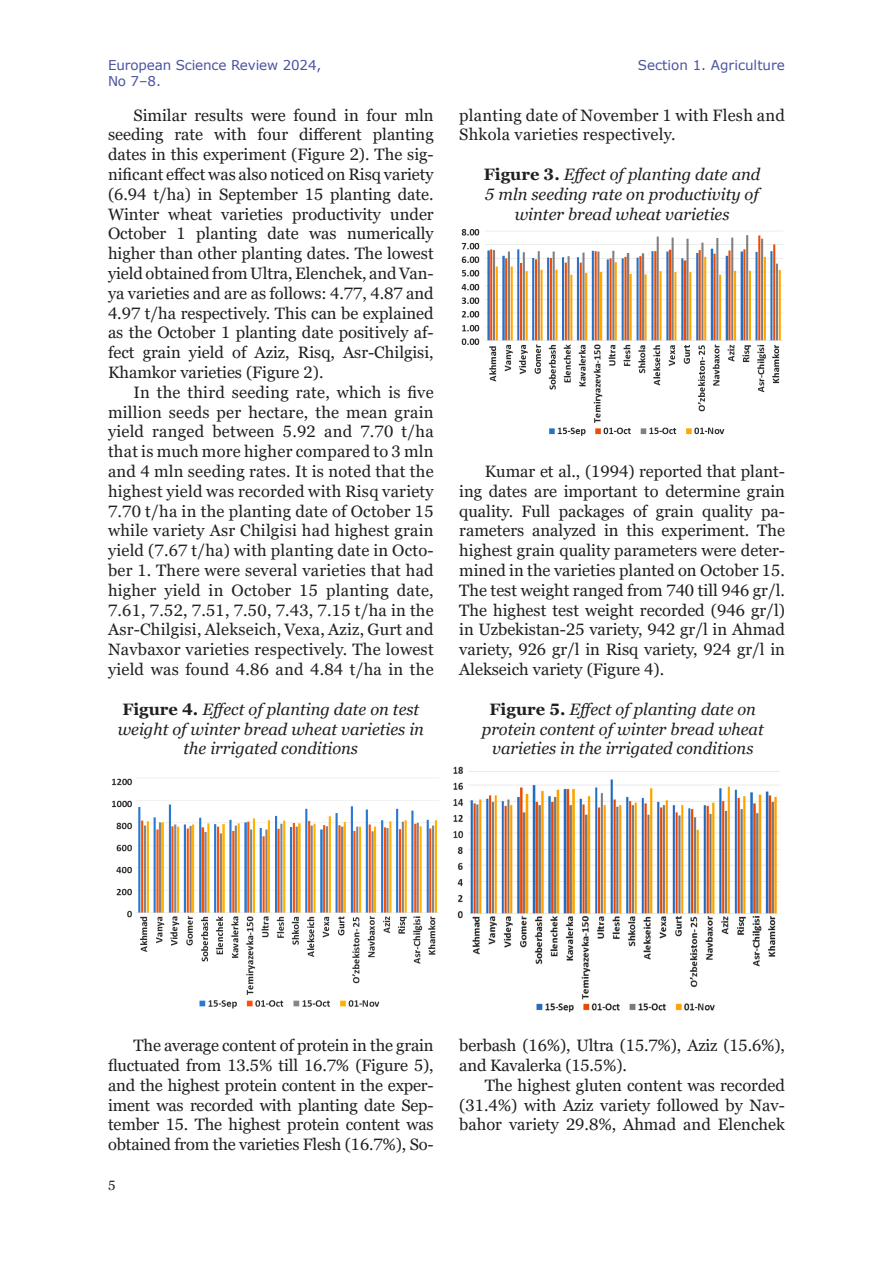
<style>
.page{position:relative;width:893px;height:1263px;background:#fff}
.page>*{position:absolute;margin:0;border:0;box-sizing:border-box;transform-origin:0 0}
.t1{font:16.5px/19.8px "Georgia Pro";color:#231f20;text-align:justify}
.t2{font:italic 16.5px/19.8px "Georgia Pro";color:#231f20;text-align:center}
.t3{font:13.5px/16.2px "Verdana";letter-spacing:-.01em;color:#4953a0}
.t4{font:13.5px "Georgia Pro";color:#231f20}
.s1{font-weight:700;font-style:normal}
</style>
<div class="page">
<img style="left:461px;top:229px;width:322px;height:207px">
<img style="left:111px;top:778px;width:328px;height:231px">
<img style="left:453px;top:767px;width:326px;height:244px">
<p class="t3" style="left:108px;top:57px;width:215px">European Science Review 2024,<br>No 7–8.</p>
<p class="t3" style="left:638px;top:57px;width:149px">Section 1. Agriculture</p>
<p class="t1" style="left:108px;top:106px;width:327px;text-indent:26px">Similar results were found in four mln seeding rate with four different planting dates in this experiment (Figure 2). The sig&shy;nificant effect was also noticed on Risq variety (6.94 t/ha) in September 15 planting date.<br>Winter wheat varieties productivity under October 1 planting date was numerically higher than other planting dates. The lowest yield obtained from Ultra, Elenchek, and Van&shy;ya varieties and are as follows: 4.77, 4.87 and 4.97 t/ha respectively. This can be explained as the October 1 planting date positively af&shy;fect grain yield of Aziz, Risq, Asr-Chilgisi, Khamkor varieties (Figure 2).</p>
<p class="t1" style="left:108px;top:383px;width:327px;text-indent:26px">In the third seeding rate, which is five million seeds per hectare, the mean grain yield ranged between 5.92 and 7.70 t/ha that is much more higher compared to 3 mln and 4 mln seeding rates. It is noted that the highest yield was recorded with Risq variety 7.70 t/ha in the planting date of October 15 while variety Asr Chilgisi had highest grain yield (7.67 t/ha) with planting date in Octo&shy;ber 1. There were several varieties that had higher yield in October 15 planting date, 7.61, 7.52, 7.51, 7.50, 7.43, 7.15 t/ha in the Asr-Chilgisi, Alekseich, Vexa, Aziz, Gurt and Navbaxor varieties respectively. The lowest yield was found 4.86 and 4.84 t/ha in the</p>
<p class="t1" style="left:459px;top:106px;width:327px">planting date of November 1 with Flesh and<br>Shkola varieties respectively.</p>
<p class="t2" style="left:484px;top:165px;width:278px"><span class="s1">Figure 3.</span> Effect of planting date and<br>5 mln seeding rate on productivity of winter bread wheat varieties</p>
<p class="t1" style="left:459px;top:462px;width:327px;text-indent:26px">Kumar et al., (1994) reported that plant&shy;ing dates are important to determine grain quality. Full packages of grain quality pa&shy;rameters analyzed in this experiment. The highest grain quality parameters were deter&shy;mined in the varieties planted on October 15.<br>The test weight ranged from 740 till 946 gr/l.<br>The highest test weight recorded (946 gr/l) in Uzbekistan‑25 variety, 942 gr/l in Ahmad variety, 926 gr/l in Risq variety, 924 gr/l in Alekseich variety (Figure 4).</p>
<p class="t2" style="left:118px;top:700px;width:308px"><span class="s1">Figure 4.</span> Effect of planting date on test weight of winter bread wheat varieties in the irrigated conditions</p>
<p class="t2" style="left:482px;top:700px;width:284px"><span class="s1">Figure 5.</span> Effect of planting date on protein content of winter bread wheat varieties in the irrigated conditions</p>
<p class="t1" style="left:108px;top:1036px;width:327px;text-indent:26px">The average content of protein in the grain fluctuated from 13.5% till 16.7% (Figure 5), and the highest protein content in the exper&shy;iment was recorded with planting date Sep&shy;tember 15. The highest protein content was obtained from the varieties Flesh (16.7%), So-</p>
<p class="t1" style="left:459px;top:1036px;width:327px">berbash (16%), Ultra (15.7%), Aziz (15.6%), and Kavalerka (15.5%).</p>
<p class="t1" style="left:459px;top:1076px;width:327px;text-indent:26px">The highest gluten content was recorded (31.4%) with Aziz variety followed by Nav&shy;bahor variety 29.8%, Ahmad and Elenchek</p>
<p class="t4" style="left:108px;top:1178px;width:9px">5</p>
</div>
